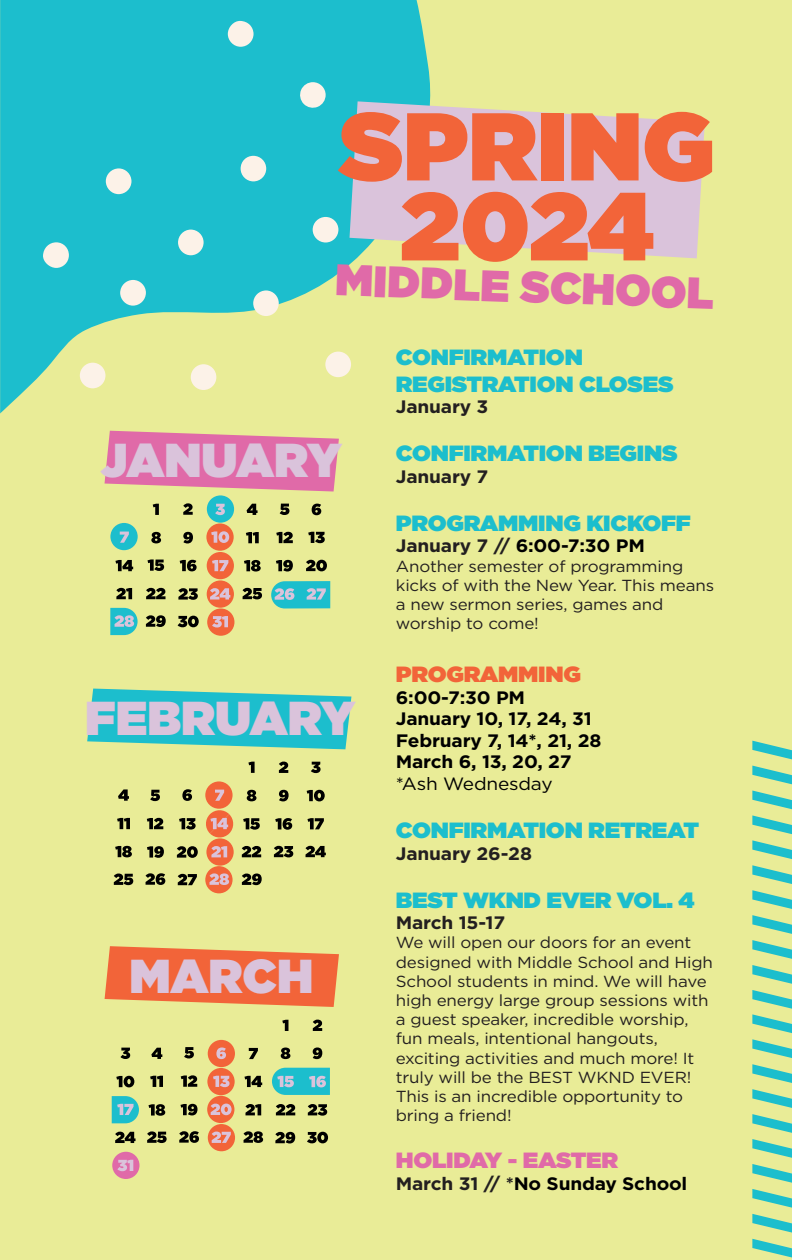
<style>
.page{position:relative;width:792px;height:1260px;background:#e9ec97}
.page>*{position:absolute;margin:0;border:0;box-sizing:border-box;transform-origin:0 0}
.t1{font:900 96px/80px "Gotham";color:#f26439;text-align:center}
.t2{font:700 89.6px "Arial";color:#1cbecd}
.t3{font:900 47.6px "Gotham";color:#dac3db}
.t4{font:900 44px "Gotham";color:#e06aa8}
.t5{font:900 22px/26.4px "Gotham";letter-spacing:-.01em;color:#1cbecd;scale:1.06 1}
.t6{font:900 22px "Gotham";letter-spacing:-.01em;color:#e06aa8;scale:1.06 1}
.t7{font:900 22px "Gotham";letter-spacing:-.01em;color:#f26439;scale:1.06 1}
.t8{font:700 18px/21.6px "Gotham";letter-spacing:-.01em;color:#000;scale:1.06 1}
.t9{font:700 18px "Gotham";letter-spacing:-.01em;color:#231f20;scale:1.06 1}
.t10{font:17.8px "Gotham";letter-spacing:-.01em;color:#000;scale:1.07 1}
.t11{font:16px/19.2px "Gotham";letter-spacing:-.01em;color:#231f20;scale:1.06 1}
.s1{color:#231f20}
</style>
<div class="page">
<svg style="left:0;top:0;width:431px;height:431px;fill:#1cbecd"></svg>
<svg style="left:43px;top:21px;width:308px;height:369px;fill:#1cbecd"></svg>
<svg style="left:350px;top:101px;width:355px;height:157px;background:#d8c8d1"></svg>
<div style="left:206px;top:523px;width:28px;height:28px;background:#f26439;border-radius:50%"></div>
<div style="left:207px;top:495px;width:27px;height:28px;background:#1cbecd;border-radius:50%"></div>
<div style="left:110px;top:523px;width:28px;height:27px;background:#1cbecd;border-radius:50%"></div>
<div style="left:205px;top:781px;width:28px;height:28px;background:#f26439;border-radius:50%"></div>
<svg style="left:206px;top:838px;width:28px;height:28px"></svg>
<div style="left:205px;top:866px;width:28px;height:27px;background:#f26439;border-radius:50%"></div>
<div style="left:208px;top:1040px;width:27px;height:27px;background:#f26439;border-radius:50%"></div>
<div style="left:207px;top:1068px;width:28px;height:27px;background:#f26439;border-radius:50%"></div>
<div style="left:207px;top:1096px;width:27px;height:27px;background:#f26439;border-radius:50%"></div>
<div style="left:208px;top:1124px;width:27px;height:27px;background:#f26439;border-radius:50%"></div>
<div style="left:112px;top:1152px;width:28px;height:27px;background:#e06aa8;border-radius:50%"></div>
<div style="left:207px;top:552px;width:27px;height:27px;background:#f26439;border-radius:50%"></div>
<div style="left:207px;top:580px;width:27px;height:28px;background:#f26439;border-radius:50%"></div>
<div style="left:207px;top:609px;width:27px;height:27px;background:#f26439;border-radius:50%"></div>
<svg style="left:153px;top:504px;width:6px;height:11px"></svg>
<svg style="left:183px;top:503px;width:10px;height:12px"></svg>
<svg style="left:215px;top:504px;width:10px;height:11px"></svg>
<svg style="left:247px;top:504px;width:11px;height:11px"></svg>
<svg style="left:280px;top:504px;width:9px;height:11px"></svg>
<svg style="left:312px;top:504px;width:9px;height:11px"></svg>
<svg style="left:120px;top:532px;width:9px;height:11px"></svg>
<svg style="left:151px;top:532px;width:10px;height:11px"></svg>
<svg style="left:183px;top:532px;width:10px;height:11px"></svg>
<svg style="left:211px;top:531px;width:18px;height:12px"></svg>
<svg style="left:246px;top:532px;width:13px;height:11px"></svg>
<svg style="left:276px;top:532px;width:17px;height:11px"></svg>
<svg style="left:308px;top:532px;width:17px;height:11px"></svg>
<svg style="left:115px;top:560px;width:18px;height:11px"></svg>
<svg style="left:148px;top:559px;width:16px;height:12px"></svg>
<svg style="left:180px;top:560px;width:17px;height:11px"></svg>
<svg style="left:212px;top:560px;width:16px;height:11px"></svg>
<svg style="left:244px;top:560px;width:17px;height:12px"></svg>
<svg style="left:276px;top:560px;width:17px;height:12px"></svg>
<svg style="left:306px;top:560px;width:21px;height:11px"></svg>
<svg style="left:116px;top:588px;width:16px;height:11px"></svg>
<svg style="left:146px;top:588px;width:20px;height:11px"></svg>
<svg style="left:178px;top:588px;width:20px;height:12px"></svg>
<svg style="left:210px;top:588px;width:20px;height:12px"></svg>
<svg style="left:243px;top:588px;width:19px;height:11px"></svg>
<svg style="left:271px;top:581px;width:59px;height:28px;background:#4dc2cb"></svg>
<svg style="left:110px;top:608px;width:28px;height:27px"></svg>
<svg style="left:146px;top:615px;width:20px;height:12px"></svg>
<svg style="left:178px;top:616px;width:21px;height:11px"></svg>
<svg style="left:212px;top:616px;width:16px;height:12px"></svg>
<svg style="left:105px;top:431px;width:234px;height:61px;background:#e17da5"></svg>
<svg style="left:248px;top:762px;width:7px;height:11px"></svg>
<svg style="left:279px;top:762px;width:9px;height:11px"></svg>
<svg style="left:311px;top:762px;width:10px;height:11px"></svg>
<svg style="left:118px;top:789px;width:11px;height:12px"></svg>
<svg style="left:150px;top:790px;width:10px;height:11px"></svg>
<svg style="left:182px;top:789px;width:10px;height:12px"></svg>
<svg style="left:215px;top:790px;width:9px;height:11px"></svg>
<svg style="left:247px;top:790px;width:9px;height:11px"></svg>
<svg style="left:279px;top:790px;width:10px;height:11px"></svg>
<svg style="left:307px;top:790px;width:18px;height:11px"></svg>
<svg style="left:117px;top:818px;width:13px;height:11px"></svg>
<svg style="left:147px;top:818px;width:16px;height:11px"></svg>
<svg style="left:179px;top:818px;width:17px;height:12px"></svg>
<svg style="left:206px;top:810px;width:28px;height:29px"></svg>
<svg style="left:243px;top:818px;width:17px;height:12px"></svg>
<svg style="left:275px;top:818px;width:17px;height:12px"></svg>
<svg style="left:307px;top:818px;width:17px;height:11px"></svg>
<svg style="left:115px;top:846px;width:17px;height:11px"></svg>
<svg style="left:147px;top:846px;width:17px;height:12px"></svg>
<svg style="left:177px;top:846px;width:21px;height:12px"></svg>
<svg style="left:211px;top:846px;width:16px;height:11px"></svg>
<svg style="left:242px;top:846px;width:19px;height:11px"></svg>
<svg style="left:274px;top:846px;width:19px;height:11px"></svg>
<svg style="left:306px;top:846px;width:20px;height:11px"></svg>
<svg style="left:114px;top:874px;width:19px;height:11px"></svg>
<svg style="left:146px;top:873px;width:19px;height:12px"></svg>
<svg style="left:178px;top:874px;width:19px;height:11px"></svg>
<svg style="left:210px;top:873px;width:19px;height:12px"></svg>
<svg style="left:242px;top:874px;width:20px;height:11px"></svg>
<svg style="left:87px;top:689px;width:264px;height:60px;background:#37c4c5"></svg>
<svg style="left:282px;top:1020px;width:6px;height:11px"></svg>
<svg style="left:313px;top:1020px;width:9px;height:11px"></svg>
<svg style="left:120px;top:1048px;width:10px;height:11px"></svg>
<svg style="left:151px;top:1048px;width:11px;height:11px"></svg>
<svg style="left:184px;top:1047px;width:10px;height:11px"></svg>
<svg style="left:216px;top:1047px;width:10px;height:12px"></svg>
<svg style="left:249px;top:1048px;width:9px;height:11px"></svg>
<svg style="left:281px;top:1048px;width:9px;height:11px"></svg>
<svg style="left:313px;top:1047px;width:9px;height:12px"></svg>
<svg style="left:116px;top:1076px;width:18px;height:11px"></svg>
<svg style="left:150px;top:1076px;width:13px;height:11px"></svg>
<svg style="left:181px;top:1075px;width:16px;height:12px"></svg>
<svg style="left:213px;top:1076px;width:17px;height:11px"></svg>
<svg style="left:244px;top:1076px;width:18px;height:11px"></svg>
<svg style="left:272px;top:1068px;width:58px;height:27px;background:#45c1cc"></svg>
<svg style="left:112px;top:1096px;width:27px;height:27px"></svg>
<svg style="left:149px;top:1104px;width:16px;height:12px"></svg>
<svg style="left:181px;top:1104px;width:16px;height:11px"></svg>
<svg style="left:211px;top:1104px;width:21px;height:11px"></svg>
<svg style="left:245px;top:1104px;width:16px;height:11px"></svg>
<svg style="left:276px;top:1104px;width:19px;height:11px"></svg>
<svg style="left:308px;top:1104px;width:19px;height:12px"></svg>
<svg style="left:115px;top:1132px;width:21px;height:11px"></svg>
<svg style="left:147px;top:1131px;width:20px;height:12px"></svg>
<svg style="left:179px;top:1131px;width:20px;height:12px"></svg>
<svg style="left:212px;top:1132px;width:19px;height:11px"></svg>
<svg style="left:244px;top:1131px;width:19px;height:12px"></svg>
<svg style="left:275px;top:1132px;width:20px;height:11px"></svg>
<svg style="left:307px;top:1132px;width:21px;height:11px"></svg>
<svg style="left:117px;top:1160px;width:16px;height:11px"></svg>
<svg style="left:105px;top:946px;width:234px;height:61px;background:#f07847"></svg>
<h1 class="t1" style="left:340px;top:105px;width:377px">SPRING<br>2024</h1>
<h3 class="t4" style="left:336px;top:248px;width:380px;rotate:2deg">MIDDLE SCHOOL</h3>
<h3 class="t3" style="left:101px;top:426px;width:242px">JANUARY</h3>
<h3 class="t3" style="left:85px;top:684px;width:271px">FEBRUARY</h3>
<h3 class="t3" style="left:129px;top:942px;width:185px">MARCH</h3>
<h3 class="t5" style="left:396px;top:344px;width:263px">CONFIRMATION<br>REGISTRATION CLOSES</h3>
<p class="t9" style="left:396px;top:395px;width:89px">January 3</p>
<h3 class="t5" style="left:396px;top:440px;width:267px">CONFIRMATION BEGINS</h3>
<p class="t9" style="left:396px;top:465px;width:89px">January 7</p>
<h3 class="t5" style="left:396px;top:509px;width:280px">PROGRAMMING KICKOFF</h3>
<p class="t8" style="left:396px;top:535px;width:237px"><span class="s1">January 7 //</span> 6:00-7:30 PM</p>
<p class="t11" style="left:396px;top:556px;width:302px">Another semester of programming kicks of with the New Year. This means a new sermon series, games and worship to come!</p>
<h3 class="t7" style="left:396px;top:658px;width:176px">PROGRAMMING</h3>
<p class="t8" style="left:396px;top:686px;width:195px">6:00-7:30 PM<br>January 10, 17, 24, 31<br>February 7, 14*, 21, 28<br>March 6, 13, 20, 27</p>
<p class="t10" style="left:396px;top:772px;width:148px">*Ash Wednesday</p>
<h3 class="t5" style="left:396px;top:817px;width:288px">CONFIRMATION RETREAT</h3>
<p class="t9" style="left:396px;top:841px;width:130px">January 26-28</p>
<h3 class="t5" style="left:396px;top:886px;width:283px">BEST WKND EVER VOL. 4</h3>
<p class="t9" style="left:396px;top:911px;width:105px">March 15-17</p>
<p class="t11" style="left:396px;top:933px;width:301px">We will open our doors for an event designed with Middle School and High School students in mind. We will have high energy large group sessions with a guest speaker, incredible worship, fun meals, intentional hangouts, exciting activities and much more! It truly will be the BEST WKND EVER!<br>This is an incredible opportunity to bring a friend!</p>
<h3 class="t6" style="left:396px;top:1144px;width:211px">HOLIDAY - EASTER</h3>
<p class="t8" style="left:396px;top:1172px;width:277px"><span class="s1">March 31 // *</span>No Sunday School</p>
<h2 class="t2" style="left:727px;top:1264px;width:525px;rotate:-90deg">/////////////////////</h2>
</div>
